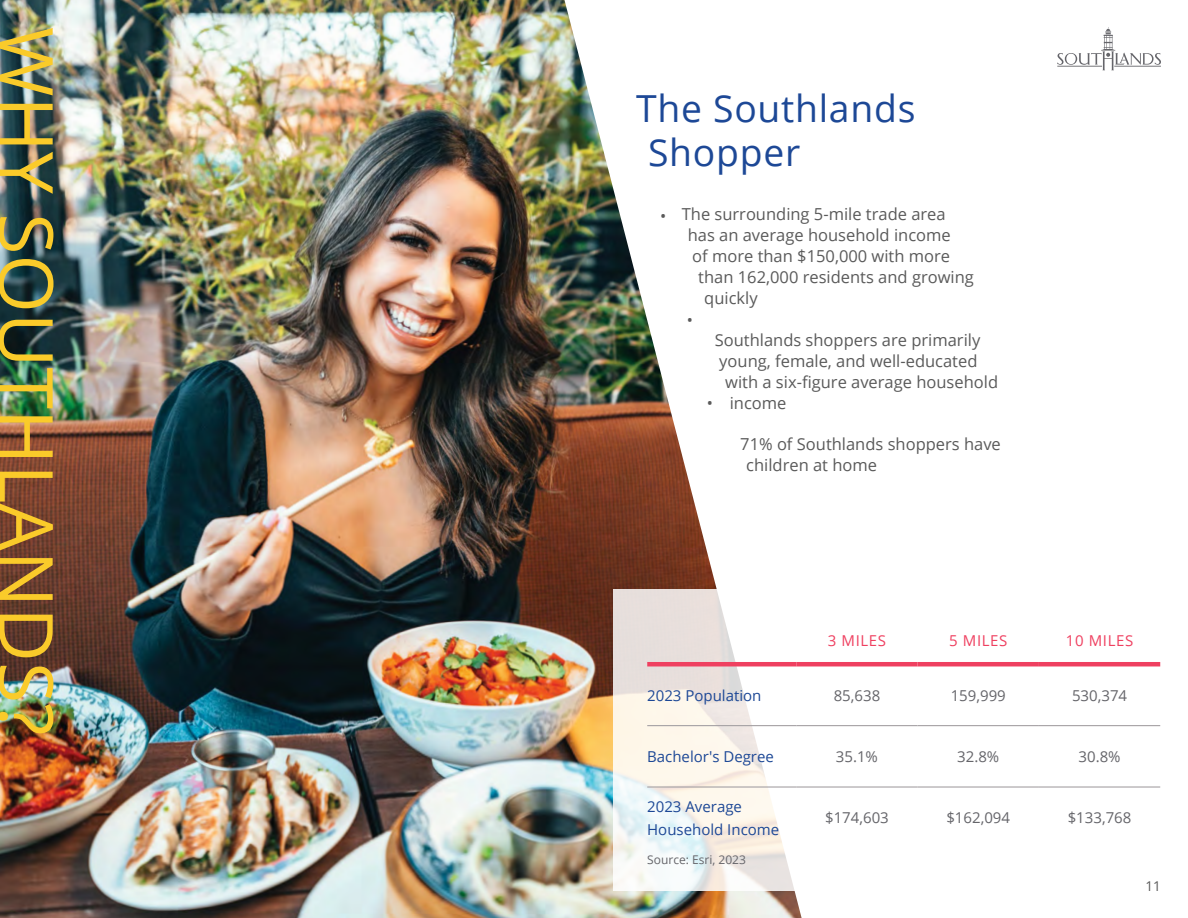
<style>
.page{position:relative;width:1188px;height:918px;background:#fff}
.page>*{position:absolute;margin:0;border:0;box-sizing:border-box;transform-origin:0 0}
.t1{font:75px "Open Sans";color:#facb2a}
.t2{font:37.35px/44.1px "Open Sans";letter-spacing:.02em;color:#1d4896}
.t3{font:16.5px/21px "Open Sans";color:#5a5a5a}
.t4{font:15px "Open Sans";color:#65656a}
.t5{font:15px/22.5px "Open Sans";color:#1d4896}
.t6{font:15px "Open Sans";letter-spacing:.04em;color:#ef4060}
.t7{font:13.5px "Open Sans";color:#5a5a5a}
.t8{font:12px "Open Sans";color:#65656a}
</style>
<div class="page">
<img style="left:0;top:0;width:802px;height:918px">
<svg style="left:614px;top:590px;width:547px;height:301px"></svg>
<hr style="left:647px;top:725px;width:149px;height:1px;background:#a5a1a4">
<hr style="left:796px;top:725px;width:122px;height:1px;background:#a5a1a4">
<hr style="left:918px;top:725px;width:121px;height:1px;background:#a5a1a4">
<hr style="left:1039px;top:725px;width:121px;height:1px;background:#a5a1a4">
<hr style="left:647px;top:786px;width:149px;height:2px;background:#a5a1a4">
<hr style="left:796px;top:786px;width:122px;height:2px;background:#a5a1a4">
<hr style="left:918px;top:786px;width:121px;height:2px;background:#a5a1a4">
<hr style="left:1039px;top:786px;width:121px;height:2px;background:#a5a1a4">
<hr style="left:647px;top:662px;width:149px;height:4px;background:#ef4060">
<hr style="left:796px;top:662px;width:122px;height:4px;background:#ef4060">
<hr style="left:918px;top:662px;width:121px;height:4px;background:#ef4060">
<hr style="left:1039px;top:662px;width:121px;height:4px;background:#ef4060">
<svg style="left:1057px;top:27px;width:104px;height:43px"></svg>
<h1 class="t1" style="left:78px;top:27px;width:710px;rotate:90deg">WHY SOUTHLANDS?</h1>
<h2 class="t2" style="left:648px;top:85px;width:269px;text-indent:-12px">The Southlands<br>Shopper</h2>
<p class="t3" style="left:682px;top:204px;width:265px">The surrounding 5-mile trade area</p>
<p class="t3" style="left:688px;top:225px;width:265px">has an average household income</p>
<p class="t3" style="left:692px;top:246px;width:259px">of more than $150,000 with more</p>
<p class="t3" style="left:698px;top:267px;width:277px">than 162,000 residents and growing</p>
<p class="t3" style="left:704px;top:288px;width:55px">quickly</p>
<p class="t3" style="left:715px;top:329px;width:267px">Southlands shoppers are primarily</p>
<p class="t3" style="left:719px;top:350px;width:260px">young, female, and well-educated</p>
<p class="t3" style="left:725px;top:371px;width:274px">with a six-figure average household</p>
<p class="t3" style="left:730px;top:392px;width:58px">income</p>
<p class="t3" style="left:746px;top:433px;width:256px;text-indent:-6px">71% of Southlands shoppers have children at home</p>
<p class="t3" style="left:660px;top:205px;width:8px">•</p>
<p class="t3" style="left:687px;top:309px;width:8px">•</p>
<p class="t3" style="left:707px;top:392px;width:8px">•</p>
<p class="t6" style="left:828px;top:631px;width:60px">3 MILES</p>
<p class="t6" style="left:949px;top:631px;width:60px">5 MILES</p>
<p class="t6" style="left:1066px;top:631px;width:69px">10 MILES</p>
<p class="t5" style="left:647px;top:684px;width:116px">2023 Population</p>
<p class="t4" style="left:834px;top:685px;width:48px">85,638</p>
<p class="t4" style="left:951px;top:685px;width:57px">159,999</p>
<p class="t4" style="left:1072px;top:685px;width:57px">530,374</p>
<p class="t5" style="left:647px;top:745px;width:128px">Bachelor's Degree</p>
<p class="t4" style="left:836px;top:746px;width:44px">35.1%</p>
<p class="t4" style="left:957px;top:746px;width:44px">32.8%</p>
<p class="t4" style="left:1079px;top:746px;width:44px">30.8%</p>
<p class="t5" style="left:647px;top:795px;width:134px">2023 Average<br>Household Income</p>
<p class="t4" style="left:825px;top:808px;width:65px">$174,603</p>
<p class="t4" style="left:946px;top:808px;width:65px">$162,094</p>
<p class="t4" style="left:1068px;top:808px;width:65px">$133,768</p>
<p class="t8" style="left:647px;top:852px;width:100px">Source: Esri, 2023</p>
<p class="t7" style="left:1146px;top:877px;width:17px">11</p>
</div>
